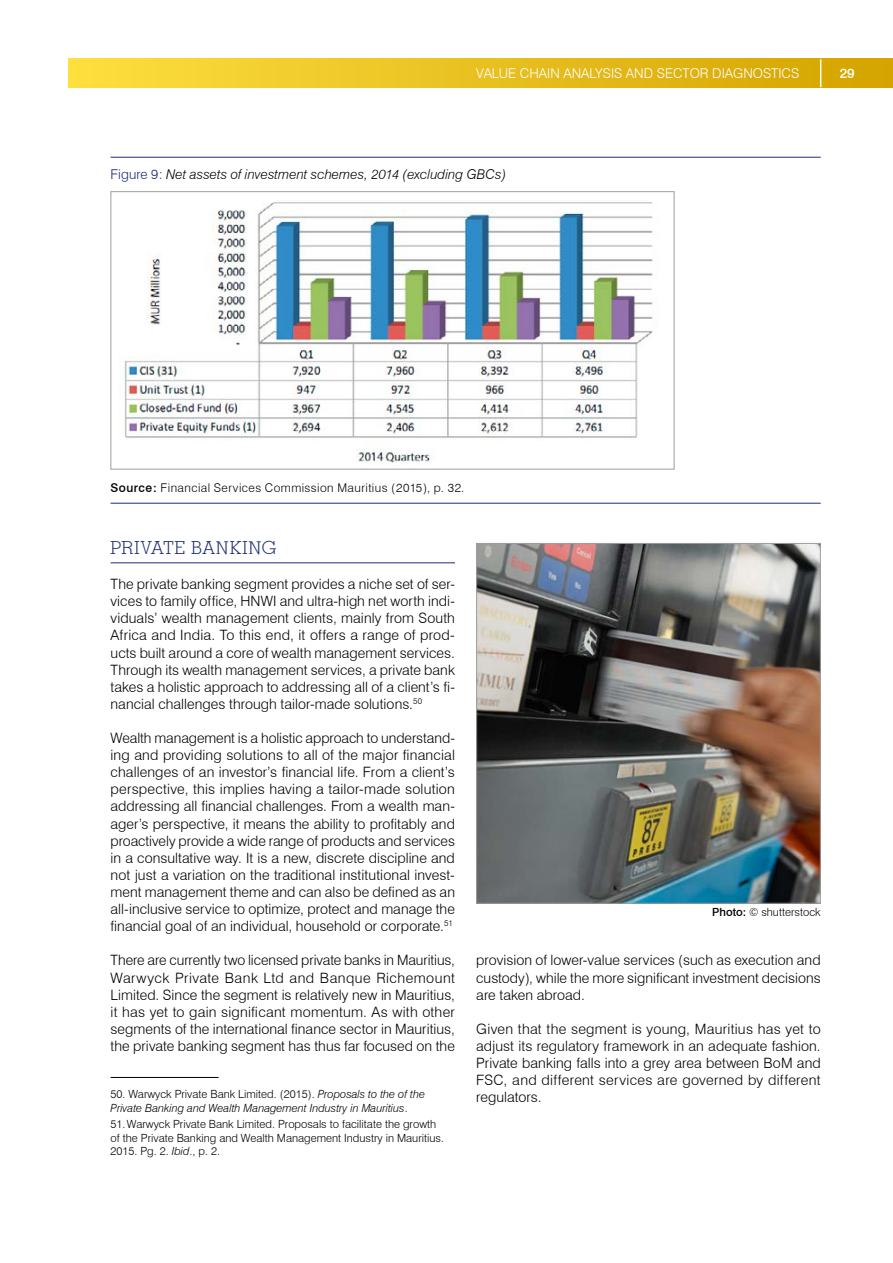
<style>
.page{position:relative;width:893px;height:1263px;background:#fff}
.page>*{position:absolute;margin:0;border:0;box-sizing:border-box;transform-origin:0 0}
.Title_2{font:300 18px "Geometric Slab 703 BT";letter-spacing:.05em;color:#1b2d70}
.Body_text{font:300 14.25px/17.1px "Swiss 721 BT";letter-spacing:.005em;color:#000;text-align:justify}
.Figures__names{font:italic 300 13.5px "Swiss 721 BT";letter-spacing:.005em;color:#000}
.t1{font:300 13.5px "Swiss 721 BT";color:#fff}
.t2{font:500 13.5px "Swiss 721 BT";color:#fff}
.Source___Notes{font:300 12px "Swiss 721 BT";letter-spacing:.035em;color:#000}
.footnote_text{font:300 11.25px/13.5px "Swiss 721 BT";color:#000}
.footnote_text-2{font:italic 300 11.25px/13.5px "Swiss 721 BT";color:#000}
.pie_foto{font:300 11.25px "Swiss 721 BT";color:#000}
.s1{font-style:normal;color:#1b2d70}
.s2{font-weight:500}
.s3{font-style:normal}
.s4{font-style:italic}
</style>
<div class="page">
<img style="left:478px;top:545px;width:341px;height:357px">
<div style="left:476px;top:543px;width:345px;height:361px;border:1px solid #9d9d9c"></div>
<div style="left:68px;top:58px;width:825px;height:29px;background:linear-gradient(to right,#fddf3f,#d4a300)"></div>
<svg style="left:820px;top:59px;width:1px;height:28px"></svg>
<hr style="left:111px;top:157px;width:710px;height:1px;background:#1b2d70">
<hr style="left:111px;top:503px;width:710px;height:1px;background:#1b2d70">
<img style="left:118px;top:202px;width:535px;height:262px">
<div style="left:111px;top:191px;width:563px;height:278px;border:1px solid #9d9d9c"></div>
<hr style="left:111px;top:563px;width:344px;height:1px;background:#1b2d70">
<hr style="left:111px;top:1077px;width:108px;height:1px;background:#000">
<p class="t1" style="left:476px;top:65px;width:325px">VALUE CHAIN ANALYSIS AND SECTOR DIAGNOSTICS</p>
<p class="t2" style="left:840px;top:65px;width:17px">29</p>
<p class="Figures__names" style="left:111px;top:166px;width:397px"><span class="s1">Figure 9:</span> Net assets of investment schemes, 2014 (excluding GBCs)</p>
<p class="Source___Notes" style="left:111px;top:481px;width:355px"><span class="s2">Source:</span> Financial Services Commission Mauritius (2015), p. 32.</p>
<p class="Title_2" style="left:111px;top:537px;width:167px">PRIVATE BANKING</p>
<p class="Body_text" style="left:111px;top:575px;width:346px">The private banking segment provides a niche set of ser&shy;vices to family office, HNWI and ultra-high net worth indi&shy;viduals’ wealth management clients, mainly from South Africa and India. To this end, it offers a range of prod&shy;ucts built around a core of wealth management services.<br>Through its wealth management services, a private bank takes a holistic approach to addressing all of a client’s fi&shy;nancial challenges through tailor-made solutions.<sup>50</sup></p>
<p class="Body_text" style="left:111px;top:729px;width:346px">Wealth management is a holistic approach to understand&shy;ing and providing solutions to all of the major financial challenges of an investor’s financial life. From a client’s perspective, this implies having a tailor-made solution addressing all financial challenges. From a wealth man&shy;ager’s perspective, it means the ability to profitably and proactively provide a wide range of products and services in a consultative way. It is a new, discrete discipline and not just a variation on the traditional institutional invest&shy;ment management theme and can also be defined as an all-inclusive service to optimize, protect and manage the financial goal of an individual, household or corporate.<sup>51</sup></p>
<p class="Body_text" style="left:111px;top:952px;width:346px">There are currently two licensed private banks in Mauritius, Warwyck Private Bank Ltd and Banque Richemount Limited. Since the segment is relatively new in Mauritius, it has yet to gain significant momentum. As with other segments of the international finance sector in Mauritius, the private banking segment has thus far focused on the</p>
<p class="footnote_text-2" style="left:111px;top:1087px;width:316px"><span class="s3">50. Warwyck Private Bank Limited. (2015).</span> Proposals to the of the<br>Private Banking and Wealth Management Industry in Mauritius<span class="s3">.</span></p>
<p class="footnote_text" style="left:111px;top:1117px;width:335px">51.Warwyck Private Bank Limited. Proposals to facilitate the growth of the Private Banking and Wealth Management Industry in Mauritius.<br>2015. Pg. 2. <span class="s4">Ibid</span>., p. 2.</p>
<p class="pie_foto" style="left:712px;top:906px;width:110px"><span class="s2">Photo:</span> © shutterstock</p>
<p class="Body_text" style="left:476px;top:952px;width:346px">provision of lower-value services (such as execution and custody), while the more significant investment decisions are taken abroad.</p>
<p class="Body_text" style="left:476px;top:1020px;width:346px">Given that the segment is young, Mauritius has yet to adjust its regulatory framework in an adequate fashion.<br>Private banking falls into a grey area between BoM and FSC, and different services are governed by different regulators.</p>
</div>
